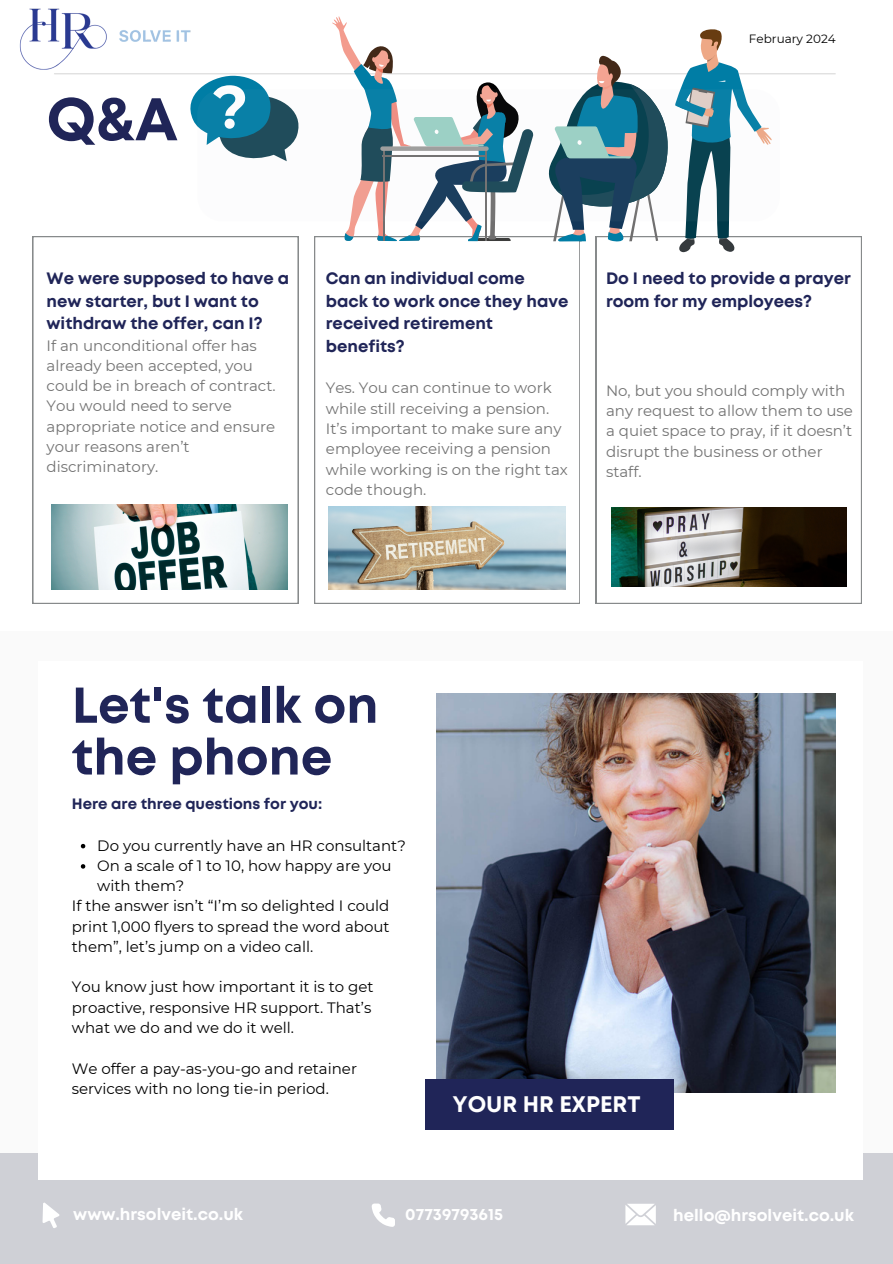
<style>
.page{position:relative;width:893px;height:1264px;background:#fff}
.page>*{position:absolute;margin:0;border:0;box-sizing:border-box;transform-origin:0 0}
.t1{font:700 60px "Mont";color:#202558}
.t2{font:700 50.25px/51.8px "Mont";color:#202558}
.t3{font:700 22.5px "Mont";color:#fff}
.t4{font:700 16.5px/22.5px "Mont";color:#202558}
.t5{font:700 16.5px "Mont";color:#fff}
.t6{font:15px/20.2px "Montserrat";color:#737373}
.t7{font:15px/20.2px "Montserrat";color:#000}
.t8{font:700 15px "Mont";color:#202558}
.t9{font:12px "Montserrat";color:#000}
</style>
<div class="page">
<hr style="left:54px;top:73px;width:781px;height:1px;background:#d9d9d9">
<div style="left:0;top:631px;width:892px;height:523px;background:#fafafa"></div>
<div style="left:0;top:1152px;width:892px;height:111px;background:#cfd0d6"></div>
<div style="left:38px;top:661px;width:823px;height:518px;background:#fff"></div>
<img style="left:436px;top:693px;width:399px;height:399px">
<div style="left:424px;top:1079px;width:249px;height:51px;background:#202558"></div>
<svg style="left:32px;top:236px;width:266px;height:368px"></svg>
<svg style="left:314px;top:236px;width:265px;height:368px"></svg>
<svg style="left:595px;top:236px;width:266px;height:368px"></svg>
<svg style="left:675px;top:29px;width:96px;height:223px"></svg>
<svg style="left:543px;top:55px;width:126px;height:187px"></svg>
<svg style="left:190px;top:76px;width:75px;height:50px"></svg>
<svg style="left:371px;top:1203px;width:24px;height:23px"></svg>
<svg style="left:42px;top:1202px;width:18px;height:26px"></svg>
<svg style="left:625px;top:1203px;width:30px;height:22px"></svg>
<svg style="left:332px;top:16px;width:201px;height:225px"></svg>
<hr style="left:484px;top:150px;width:2px;height:91px;background:#706f6f">
<svg style="left:197px;top:89px;width:583px;height:132px"></svg>
<img style="left:51px;top:505px;width:236px;height:84px">
<img style="left:329px;top:506px;width:236px;height:83px">
<img style="left:612px;top:507px;width:234px;height:80px">
<img style="left:19px;top:8px;width:172px;height:62px">
<svg style="left:81px;top:843px;width:4px;height:5px"></svg>
<svg style="left:81px;top:864px;width:4px;height:4px"></svg>
<p class="t1" style="left:47px;top:97px;width:133px">Q&amp;A</p>
<h4 class="t9" style="left:748px;top:31px;width:88px">February 2024</h4>
<h4 class="t4" style="left:47px;top:268px;width:244px">We were supposed to have a new starter, but I want to withdraw the offer, can I?</h4>
<h4 class="t6" style="left:47px;top:335px;width:230px">If an unconditional offer has already been accepted, you could be in breach of contract.<br>You would need to serve appropriate notice and ensure your reasons aren’t discriminatory.</h4>
<h5 class="t4" style="left:326px;top:268px;width:244px">Can an individual come back to work once they have received retirement benefits?</h5>
<p class="t6" style="left:326px;top:378px;width:243px">Yes. You can continue to work while still receiving a pension.<br>It’s important to make sure any employee receiving a pension while working is on the right tax code though.</p>
<h2 class="t4" style="left:606px;top:268px;width:246px">Do I need to provide a prayer room for my employees?</h2>
<h4 class="t6" style="left:606px;top:380px;width:248px">No, but you should comply with any request to allow them to use a quiet space to pray, if it doesn’t disrupt the business or other staff.</h4>
<h5 class="t2" style="left:72px;top:683px;width:308px">Let's talk on the phone</h5>
<p class="t8" style="left:72px;top:798px;width:252px">Here are three questions for you:</p>
<p class="t7" style="left:97px;top:835px;width:310px">Do you currently have an HR consultant?</p>
<p class="t7" style="left:97px;top:855px;width:296px">On a scale of 1 to 10, how happy are you with them?</p>
<h1 class="t7" style="left:72px;top:895px;width:319px;text-align:justify">If the answer isn’t “I’m so delighted I could print 1,000 flyers to spread the word about them”, let’s jump on a video call.</h1>
<h5 class="t7" style="left:72px;top:976px;width:303px">You know just how important it is to get proactive, responsive HR support. That’s what we do and we do it well.</h5>
<p class="t7" style="left:72px;top:1057px;width:287px">We offer a pay-as-you-go and retainer services with no long tie-in period.</p>
<p class="t3" style="left:452px;top:1095px;width:190px">YOUR HR EXPERT</p>
<p class="t5" style="left:73px;top:1207px;width:171px">www.hrsolveit.co.uk</p>
<p class="t5" style="left:405px;top:1207px;width:99px">07739793615</p>
<h5 class="t5" style="left:673px;top:1208px;width:182px">hello@hrsolveit.co.uk</h5>
</div>
